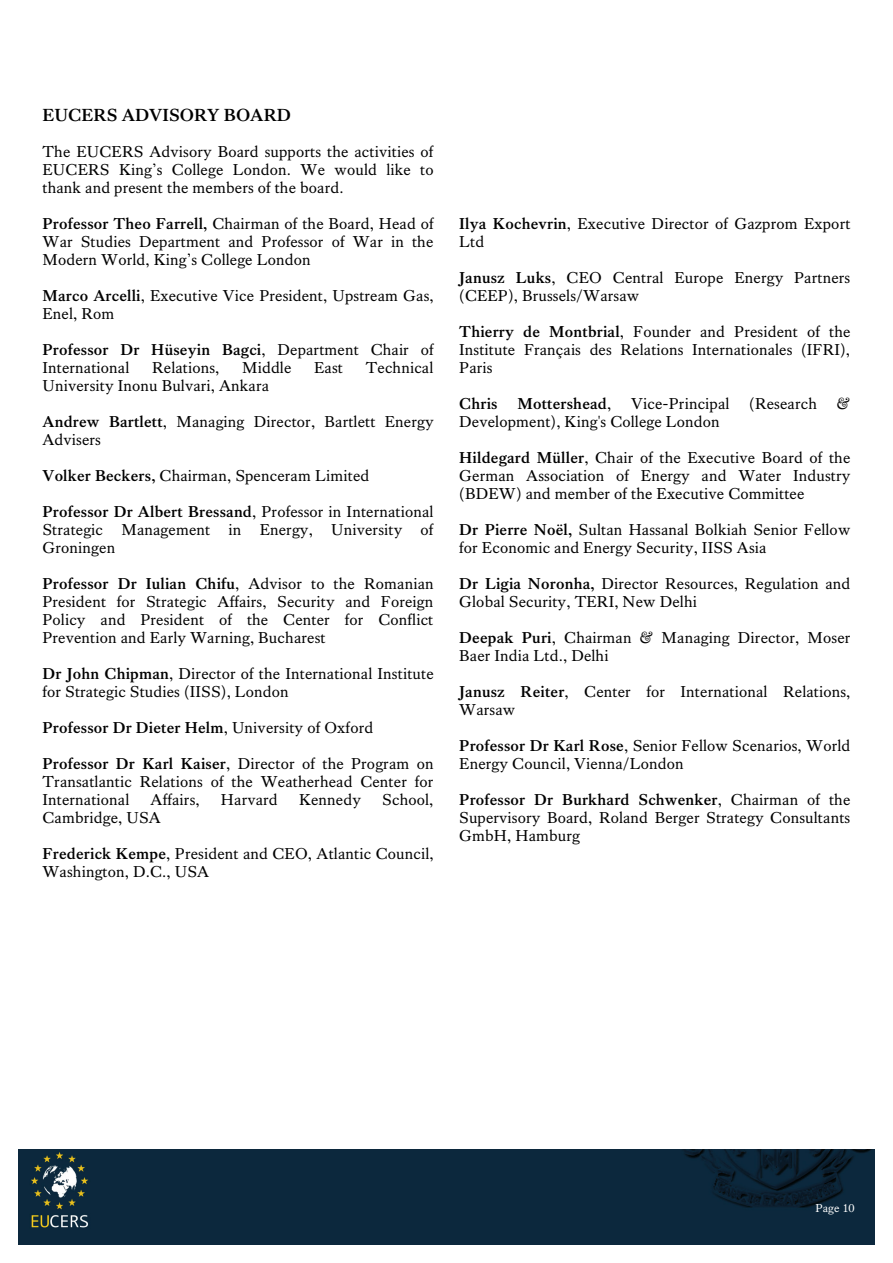
<style>
.page{position:relative;width:893px;height:1263px;background:#fff}
.page>*{position:absolute;margin:0;border:0;box-sizing:border-box;transform-origin:0 0}
.t1{font:700 18px "Kings Caslon Text";color:#000}
.t2{font:16.2px/18px "Kings Caslon Text";letter-spacing:.01em;color:#000}
.t3{font:700 16.2px "Kings Caslon Text";letter-spacing:.01em;color:#000}
.t4{font:11.85px "Kings Caslon Text";letter-spacing:.005em;color:#fff}
.s1{font-weight:700}
.s2{font-weight:400}
</style>
<div class="page">
<img style="left:18px;top:1149px;width:856px;height:96px">
<p class="t1" style="left:42px;top:105px;width:250px">EUCERS ADVISORY BOARD</p>
<p class="t2" style="left:42px;top:143px;width:393px;text-align:justify">The EUCERS Advisory Board supports the activities of EUCERS King’s College London. We would like to thank and present the members of the board.</p>
<p class="t2" style="left:42px;top:215px;width:392px;text-align:justify"><span class="s1">Professor Theo Farrell,</span> Chairman of the Board, Head of War Studies Department and Professor of War in the Modern World, King’s College London</p>
<p class="t2" style="left:42px;top:287px;width:393px"><span class="s1">Marco Arcelli</span>, Executive Vice President, Upstream Gas,<br>Enel, Rom</p>
<p class="t2" style="left:42px;top:341px;width:392px"><span class="s1">Professor Dr Hüseyin Bagci</span>, Department Chair of<br>International</p>
<p class="t2" style="left:152px;top:359px;width:69px">Relations,</p>
<p class="t2" style="left:242px;top:359px;width:51px">Middle</p>
<p class="t2" style="left:314px;top:359px;width:30px">East</p>
<p class="t2" style="left:366px;top:359px;width:69px">Technical</p>
<p class="t2" style="left:42px;top:377px;width:228px">University Inonu Bulvari, Ankara</p>
<p class="t2" style="left:42px;top:413px;width:392px"><span class="s1">Andrew Bartlett</span>, Managing Director, Bartlett Energy<br>Advisers</p>
<p class="t2" style="left:42px;top:467px;width:328px"><span class="s1">Volker Beckers,</span> Chairman, Spenceram Limited</p>
<p class="t2" style="left:42px;top:503px;width:392px;text-align:justify"><span class="s1">Professor Dr Albert Bressand</span>, Professor in International Strategic Management in Energy, University of Groningen</p>
<p class="t2" style="left:42px;top:575px;width:392px;text-align:justify"><span class="s1">Professor Dr Iulian Chifu</span>, Advisor to the Romanian President for Strategic Affairs, Security and Foreign Policy and President of the Center for Conflict Prevention and Early Warning, Bucharest</p>
<p class="t2" style="left:42px;top:665px;width:393px"><span class="s1">Dr John Chipman</span>, Director of the International Institute for Strategic Studies (IISS), London</p>
<p class="t3" style="left:42px;top:719px;width:332px">Professor Dr Dieter Helm<span class="s2">, University of Oxford</span></p>
<p class="t2" style="left:42px;top:755px;width:392px;text-align:justify"><span class="s1">Professor Dr Karl Kaiser</span>, Director of the Program on Transatlantic Relations of the Weatherhead Center for International</p>
<p class="t2" style="left:151px;top:791px;width:51px">Affairs,</p>
<p class="t2" style="left:221px;top:791px;width:58px">Harvard</p>
<p class="t2" style="left:299px;top:791px;width:63px">Kennedy</p>
<p class="t2" style="left:382px;top:791px;width:53px">School,</p>
<p class="t2" style="left:42px;top:809px;width:120px">Cambridge, USA</p>
<p class="t2" style="left:42px;top:845px;width:393px"><span class="s1">Frederick Kempe</span>, President and CEO, Atlantic Council,<br>Washington, D.C., USA</p>
<p class="t2" style="left:459px;top:215px;width:393px"><span class="s1">Ilya Kochevrin</span>, Executive Director of Gazprom Export<br>Ltd</p>
<p class="t2" style="left:459px;top:269px;width:392px"><span class="s1">Janusz Luks</span>, CEO Central Europe Energy Partners (CEEP), Brussels/Warsaw</p>
<p class="t2" style="left:459px;top:323px;width:393px;text-align:justify"><span class="s1">Thierry de Montbrial</span>, Founder and President of the Institute Français des Relations Internationales (IFRI), Paris</p>
<p class="t2" style="left:459px;top:395px;width:392px"><span class="s1">Chris Mottershead</span>, Vice-Principal (Research &amp;<br>Development), King's College London</p>
<p class="t2" style="left:459px;top:449px;width:392px;text-align:justify"><span class="s1">Hildegard Müller</span>, Chair of the Executive Board of the German Association of Energy and Water Industry (BDEW) and member of the Executive Committee</p>
<p class="t2" style="left:459px;top:521px;width:392px"><span class="s1">Dr Pierre Noël,</span> Sultan Hassanal Bolkiah Senior Fellow for Economic and Energy Security, IISS Asia</p>
<p class="t2" style="left:459px;top:575px;width:392px"><span class="s1">Dr Ligia Noronha,</span> Director Resources, Regulation and<br>Global Security, TERI, New Delhi</p>
<p class="t2" style="left:459px;top:629px;width:393px"><span class="s1">Deepak Puri</span>, Chairman &amp; Managing Director, Moser<br>Baer India Ltd., Delhi</p>
<p class="t2" style="left:459px;top:683px;width:393px"><span class="s1">Janusz Reiter</span>, Center for International Relations,<br>Warsaw</p>
<p class="t2" style="left:459px;top:737px;width:392px"><span class="s1">Professor Dr Karl Rose</span>, Senior Fellow Scenarios, World<br>Energy Council, Vienna/London</p>
<p class="t2" style="left:459px;top:791px;width:392px;text-align:justify"><span class="s1">Professor Dr Burkhard Schwenker</span>, Chairman of the Supervisory Board, Roland Berger Strategy Consultants GmbH, Hamburg</p>
<p class="t4" style="left:815px;top:1201px;width:41px">Page 10</p>
</div>
